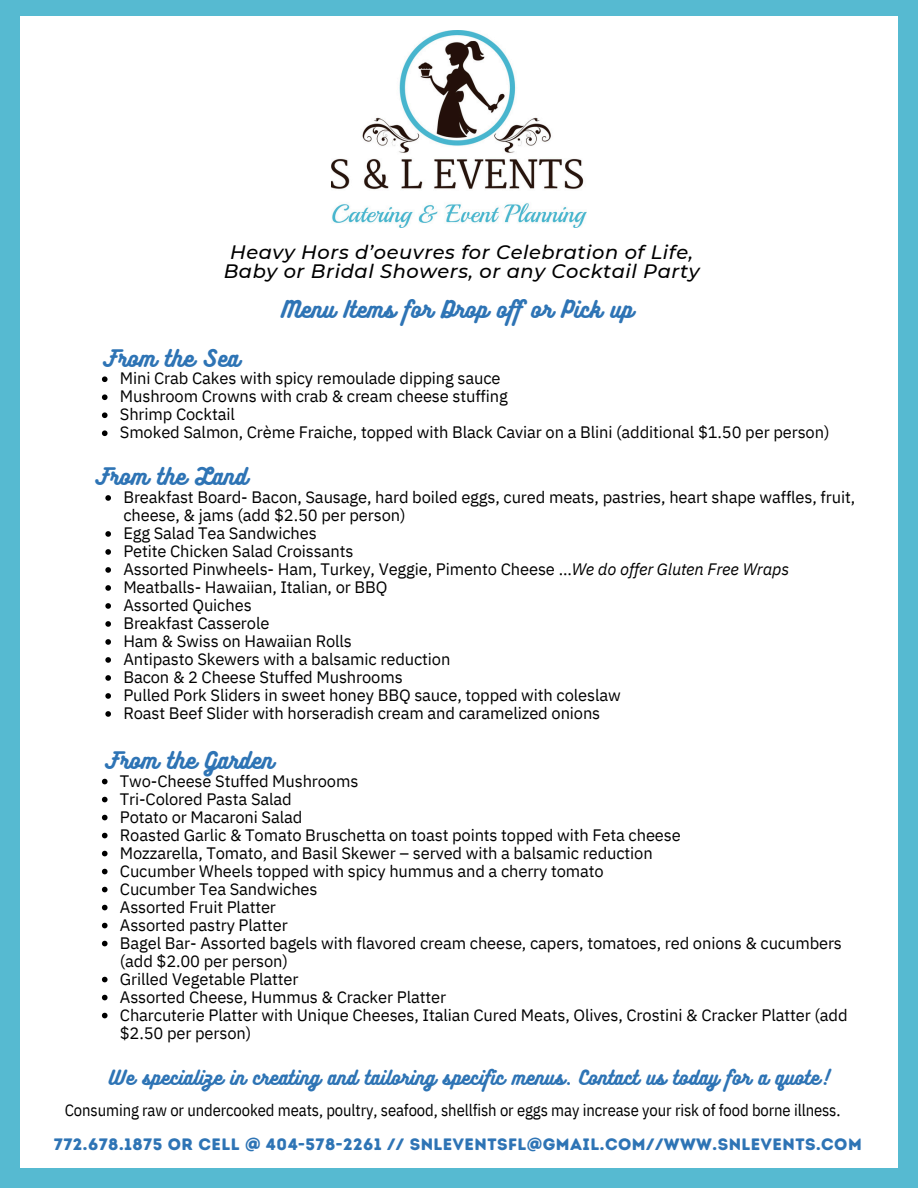
<style>
.page{position:relative;width:918px;height:1188px;background:#56bad1}
.page>*{position:absolute;margin:0;border:0;box-sizing:border-box;transform-origin:0 0}
.t1{font:20.85px "Bukhari Script";letter-spacing:.025em;color:#2e74b5}
.t2{font:italic 500 19.35px/19.2px "Montserrat";letter-spacing:.03em;color:#000;text-align:center}
.t3{font:17.85px "Bukhari Script";letter-spacing:.025em;color:#2e74b5}
.t4{font:16.5px/18px "IBM Plex Sans";letter-spacing:-.01em;color:#000}
.t5{font:16.5px "IBM Plex Sans Cond";letter-spacing:-.005em;color:#000}
.t6{font:16.5px "Intro Rust Base";letter-spacing:.03em;color:#2e74b5}
.s1{font-style:italic}
</style>
<div class="page">
<div style="left:20px;top:16px;width:878px;height:1152px;background:#fff"></div>
<svg style="left:102px;top:779px;width:6px;height:5px"></svg>
<svg style="left:102px;top:797px;width:6px;height:5px"></svg>
<svg style="left:102px;top:815px;width:6px;height:5px"></svg>
<svg style="left:102px;top:833px;width:6px;height:5px"></svg>
<svg style="left:102px;top:851px;width:6px;height:5px"></svg>
<svg style="left:102px;top:869px;width:6px;height:5px"></svg>
<svg style="left:102px;top:887px;width:6px;height:5px"></svg>
<svg style="left:102px;top:905px;width:6px;height:5px"></svg>
<svg style="left:102px;top:923px;width:6px;height:5px"></svg>
<svg style="left:102px;top:941px;width:6px;height:5px"></svg>
<svg style="left:102px;top:977px;width:6px;height:5px"></svg>
<svg style="left:102px;top:995px;width:6px;height:5px"></svg>
<svg style="left:102px;top:1013px;width:6px;height:5px"></svg>
<img style="left:331px;top:31px;width:256px;height:197px">
<svg style="left:102px;top:376px;width:6px;height:6px"></svg>
<svg style="left:102px;top:394px;width:6px;height:6px"></svg>
<svg style="left:102px;top:412px;width:6px;height:6px"></svg>
<svg style="left:102px;top:430px;width:6px;height:6px"></svg>
<svg style="left:105px;top:495px;width:6px;height:6px"></svg>
<svg style="left:105px;top:531px;width:6px;height:6px"></svg>
<svg style="left:105px;top:549px;width:6px;height:6px"></svg>
<svg style="left:105px;top:567px;width:6px;height:6px"></svg>
<svg style="left:105px;top:585px;width:6px;height:6px"></svg>
<svg style="left:105px;top:603px;width:6px;height:6px"></svg>
<svg style="left:105px;top:621px;width:6px;height:6px"></svg>
<svg style="left:105px;top:639px;width:6px;height:6px"></svg>
<svg style="left:105px;top:657px;width:6px;height:6px"></svg>
<svg style="left:105px;top:675px;width:6px;height:6px"></svg>
<svg style="left:105px;top:693px;width:6px;height:6px"></svg>
<svg style="left:105px;top:711px;width:6px;height:6px"></svg>
<p class="t2" style="left:224px;top:242px;width:477px">Heavy Hors d’oeuvres for Celebration of Life,<br>Baby or Bridal Showers, or any Cocktail Party</p>
<p class="t1" style="left:282px;top:296px;width:352px">Menu Items for Drop of or Pick up</p>
<p class="t1" style="left:103px;top:344px;width:137px">From the Sea</p>
<p class="t4" style="left:120px;top:369px;width:382px">Mini Crab Cakes with spicy remoulade dipping sauce</p>
<p class="t4" style="left:120px;top:387px;width:389px">Mushroom Crowns with crab &amp; cream cheese stuffing</p>
<p class="t4" style="left:120px;top:405px;width:117px">Shrimp Cocktail</p>
<h2 class="t4" style="left:120px;top:423px;width:711px">Smoked Salmon, Crème Fraiche, topped with Black Caviar on a Blini (additional $1.50 per person)</h2>
<p class="t1" style="left:95px;top:463px;width:153px">From the Land</p>
<p class="t4" style="left:123px;top:488px;width:733px">Breakfast Board- Bacon, Sausage, hard boiled eggs, cured meats, pastries, heart shape waffles, fruit, cheese, &amp; jams (add $2.50 per person)</p>
<p class="t4" style="left:123px;top:524px;width:195px">Egg Salad Tea Sandwiches</p>
<p class="t4" style="left:123px;top:542px;width:232px">Petite Chicken Salad Croissants</p>
<p class="t4" style="left:123px;top:560px;width:667px">Assorted Pinwheels- Ham, Turkey, Veggie, Pimento Cheese ...<span class="s1">We do offer Gluten Free Wraps</span></p>
<p class="t4" style="left:123px;top:578px;width:266px">Meatballs- Hawaiian, Italian, or BBQ</p>
<p class="t4" style="left:123px;top:596px;width:130px">Assorted Quiches</p>
<p class="t4" style="left:123px;top:614px;width:148px">Breakfast Casserole</p>
<p class="t4" style="left:123px;top:632px;width:230px">Ham &amp; Swiss on Hawaiian Rolls</p>
<p class="t4" style="left:123px;top:650px;width:329px">Antipasto Skewers with a balsamic reduction</p>
<p class="t4" style="left:123px;top:668px;width:281px">Bacon &amp; 2 Cheese Stuffed Mushrooms</p>
<p class="t4" style="left:123px;top:686px;width:499px">Pulled Pork Sliders in sweet honey BBQ sauce, topped with coleslaw</p>
<p class="t4" style="left:123px;top:704px;width:478px">Roast Beef Slider with horseradish cream and caramelized onions</p>
<p class="t1" style="left:105px;top:747px;width:169px">From the Garden</p>
<h1 class="t4" style="left:120px;top:771px;width:240px">Two-Cheese Stuffed Mushrooms</h1>
<h2 class="t4" style="left:120px;top:789px;width:173px">Tri-Colored Pasta Salad</h2>
<h2 class="t4" style="left:120px;top:807px;width:184px">Potato or Macaroni Salad</h2>
<p class="t4" style="left:120px;top:825px;width:562px">Roasted Garlic &amp; Tomato Bruschetta on toast points topped with Feta cheese</p>
<p class="t4" style="left:120px;top:843px;width:534px">Mozzarella, Tomato, and Basil Skewer – served with a balsamic reduction</p>
<p class="t4" style="left:120px;top:861px;width:485px">Cucumber Wheels topped with spicy hummus and a cherry tomato</p>
<p class="t4" style="left:120px;top:879px;width:199px">Cucumber Tea Sandwiches</p>
<h2 class="t4" style="left:120px;top:897px;width:158px">Assorted Fruit Platter</h2>
<p class="t4" style="left:120px;top:915px;width:169px">Assorted pastry Platter</p>
<p class="t4" style="left:120px;top:933px;width:724px">Bagel Bar- Assorted bagels with flavored cream cheese, capers, tomatoes, red onions &amp; cucumbers (add $2.00 per person)</p>
<p class="t4" style="left:120px;top:969px;width:180px">Grilled Vegetable Platter</p>
<p class="t4" style="left:120px;top:987px;width:328px">Assorted Cheese, Hummus &amp; Cracker Platter</p>
<p class="t4" style="left:120px;top:1005px;width:729px">Charcuterie Platter with Unique Cheeses, Italian Cured Meats, Olives, Crostini &amp; Cracker Platter (add $2.50 per person)</p>
<p class="t3" style="left:109px;top:1066px;width:722px">We specialize in creating and tailoring specific menus. Contact us today for a quote!</p>
<p class="t5" style="left:65px;top:1099px;width:777px">Consuming raw or undercooked meats, poultry, seafood, shellfish or eggs may increase your risk of food borne illness.</p>
<p class="t6" style="left:54px;top:1135px;width:809px">772.678.1875 OR CELL @ 404-578-2261 // SNLEVENTSFL@GMAIL.COM//WWW.SNLEVENTS.COM</p>
</div>
